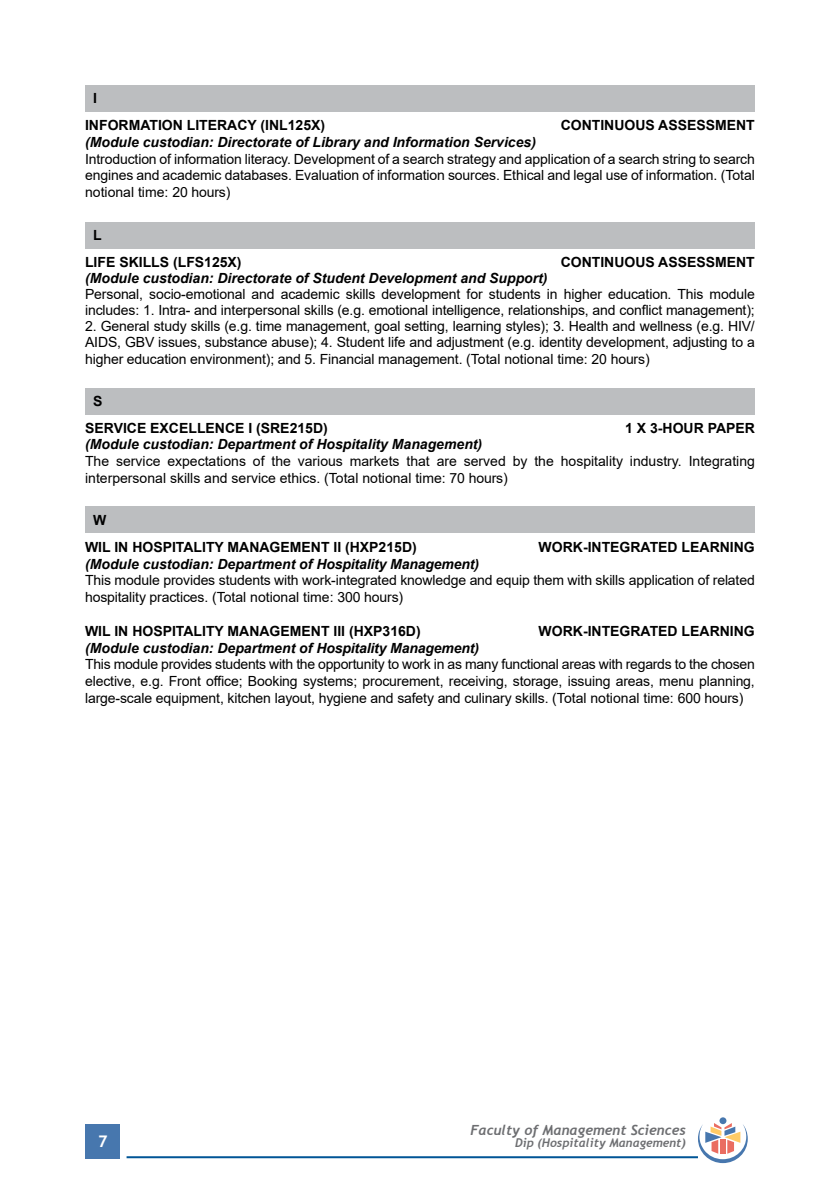
<style>
.page{position:relative;width:840px;height:1191px;background:#fff}
.page>*{position:absolute;margin:0;border:0;box-sizing:border-box;transform-origin:0 0}
.t1{font:700 16px "Trebuchet MS";color:#fff}
.t2{font:14px/16.8px "Arial";letter-spacing:-.01em;color:#000;text-align:justify}
.t3{font:italic 700 14px "Arial";color:#000}
.t4{font:700 14px/26.8px "Arial";color:#000}
.t5{font:italic 700 14px "Trebuchet";color:#6d6e71}
.t6{font:italic 700 12px "Trebuchet";color:#6d6e71}
</style>
<div class="page">
<div style="left:86px;top:1124px;width:34px;height:34px;background:#4777ae"></div>
<hr style="left:126px;top:1156px;width:571px;height:2px;background:#005596">
<div style="left:719px;top:1117px;width:7px;height:7px;background:#4777ae;border-radius:50%"></div>
<svg style="left:697px;top:1123px;width:50px;height:40px"></svg>
<div style="left:85px;top:85px;width:669px;height:26px;background:#bcbec0"></div>
<div style="left:85px;top:222px;width:669px;height:26px;background:#bcbec0"></div>
<div style="left:85px;top:388px;width:669px;height:26px;background:#bcbec0"></div>
<div style="left:85px;top:507px;width:669px;height:26px;background:#bcbec0"></div>
<p class="t4" style="left:85px;top:85px;width:241px;text-indent:8px">I<br>INFORMATION LITERACY (INL125X)</p>
<p class="t4" style="left:560px;top:112px;width:195px">CONTINUOUS ASSESSMENT</p>
<p class="t3" style="left:85px;top:133px;width:452px">(Module custodian: Directorate of Library and Information Services)</p>
<p class="t2" style="left:85px;top:150px;width:671px">Introduction of information literacy. Development of a search strategy and application of a search string to search engines and academic databases. Evaluation of information sources. Ethical and legal use of information. (Total notional time: 20 hours)</p>
<p class="t4" style="left:85px;top:222px;width:158px;text-indent:8px">L<br>LIFE SKILLS (LFS125X)</p>
<p class="t4" style="left:560px;top:249px;width:195px">CONTINUOUS ASSESSMENT</p>
<p class="t3" style="left:85px;top:269px;width:464px">(Module custodian: Directorate of Student Development and Support)</p>
<p class="t2" style="left:85px;top:286px;width:670px;line-height:16px">Personal, socio-emotional and academic skills development for students in higher education. This module includes: 1. Intra- and interpersonal skills (e.g. emotional intelligence, relationships, and conflict management);</p>
<p class="t2" style="left:85px;top:318px;width:671px">2. General study skills (e.g. time management, goal setting, learning styles); 3. Health and wellness (e.g. HIV/ AIDS, GBV issues, substance abuse); 4. Student life and adjustment (e.g. identity development, adjusting to a higher education environment); and 5. Financial management. (Total notional time: 20 hours)</p>
<p class="t4" style="left:85px;top:388px;width:244px;text-indent:8px">S<br>SERVICE EXCELLENCE I (SRE215D)</p>
<p class="t4" style="left:624px;top:414px;width:131px">1 X 3-HOUR PAPER</p>
<p class="t3" style="left:85px;top:435px;width:398px">(Module custodian: Department of Hospitality Management)</p>
<p class="t2" style="left:85px;top:452px;width:671px">The service expectations of the various markets that are served by the hospitality industry. Integrating interpersonal skills and service ethics. (Total notional time: 70 hours)</p>
<p class="t4" style="left:85px;top:507px;width:333px;text-indent:8px">W<br>WIL IN HOSPITALITY MANAGEMENT II (HXP215D)</p>
<p class="t4" style="left:538px;top:533px;width:217px">WORK-INTEGRATED LEARNING</p>
<p class="t3" style="left:85px;top:554px;width:395px">(Module custodian: Department of Hospitality Management)</p>
<p class="t2" style="left:85px;top:572px;width:670px">This module provides students with work-integrated knowledge and equip them with skills application of related hospitality practices. (Total notional time: 300 hours)</p>
<p class="t4" style="left:85px;top:617px;width:337px">WIL IN HOSPITALITY MANAGEMENT III (HXP316D)</p>
<p class="t4" style="left:538px;top:617px;width:217px">WORK-INTEGRATED LEARNING</p>
<p class="t3" style="left:85px;top:638px;width:395px">(Module custodian: Department of Hospitality Management)</p>
<p class="t2" style="left:85px;top:656px;width:671px">This module provides students with the opportunity to work in as many functional areas with regards to the chosen elective, e.g. Front office; Booking systems; procurement, receiving, storage, issuing areas, menu planning, large-scale equipment, kitchen layout, hygiene and safety and culinary skills. (Total notional time: 600 hours)</p>
<p class="t1" style="left:98px;top:1131px;width:11px">7</p>
<p class="t5" style="left:470px;top:1120px;width:217px">Faculty of Management Sciences</p>
<p class="t6" style="left:515px;top:1134px;width:172px">Dip (Hospitality Management)</p>
</div>
